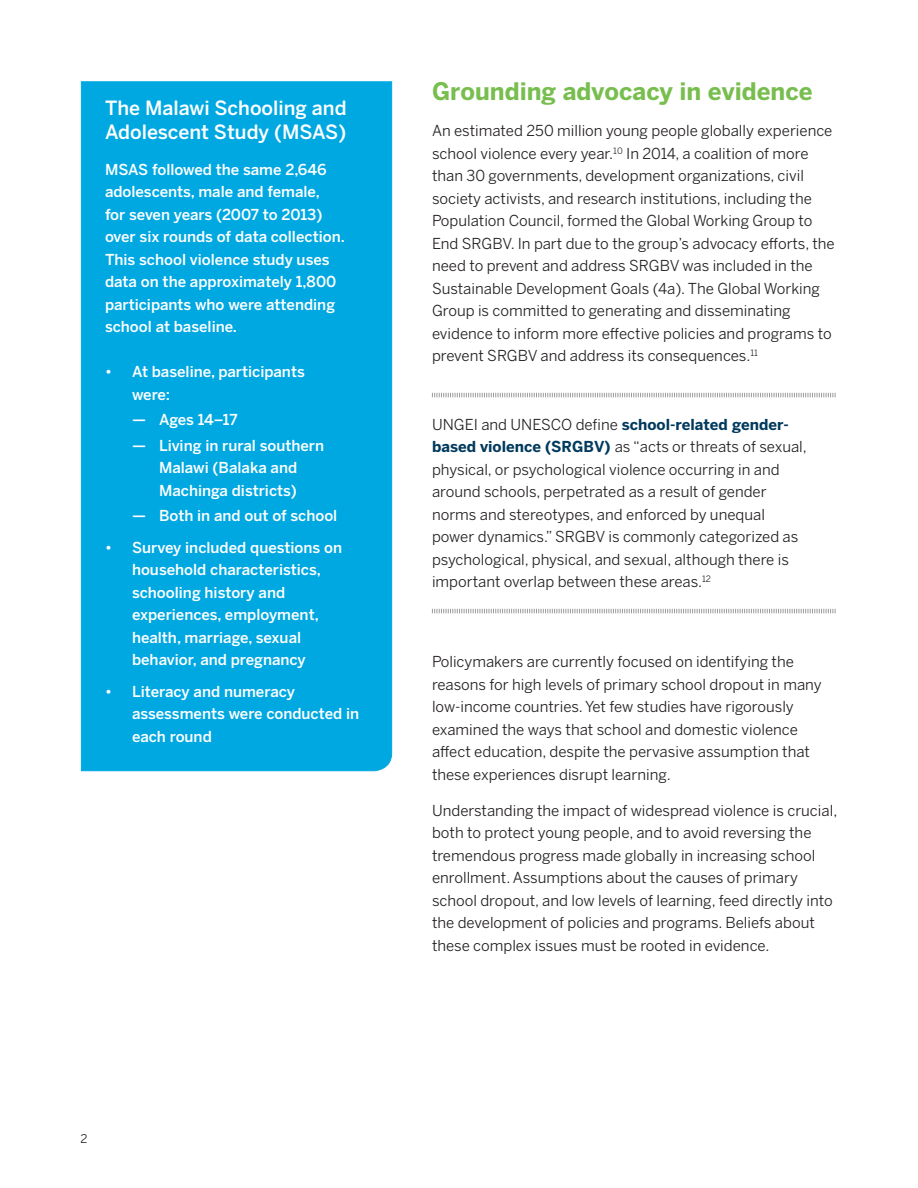
<style>
.page{position:relative;width:918px;height:1188px;background:#fff}
.page>*{position:absolute;margin:0;border:0;box-sizing:border-box;transform-origin:0 0}
.SUBTITLE{font:700 24px "Benton Sans";color:#77be4e}
.t1{font:500 19.5px/24px "Benton Sans";color:#fff}
.t2{font:15px/22.5px "Benton Sans";color:#231f20}
.t3{font:500 15px/22.5px "Benton Sans";color:#fff}
.t4{font:12px "Benton Sans";color:#231f20}
.s1{font-weight:700;color:#003a5d}
</style>
<div class="page">
<div style="left:81px;top:81px;width:311px;height:690px;background:#00a8e2"></div>
<svg style="left:432px;top:393px;width:404px;height:4px"></svg>
<svg style="left:432px;top:609px;width:404px;height:4px"></svg>
<p class="t1" style="left:105px;top:95px;width:243px">The Malawi Schooling and<br>Adolescent Study (MSAS)</p>
<p class="t3" style="left:105px;top:158px;width:241px">MSAS followed the same 2,646 adolescents, male and female,<br>for seven years (2007 to 2013) over six rounds of data collection.<br>This school violence study uses data on the approximately 1,800 participants who were attending school at baseline.</p>
<p class="t3" style="left:132px;top:360px;width:174px;text-indent:-27px">• At baseline, participants were:</p>
<p class="t3" style="left:132px;top:408px;width:107px">— Ages 14–17</p>
<p class="t3" style="left:132px;top:434px;width:194px;text-align:center">— Living in rural southern<br>Malawi (Balaka and<br>Machinga districts)</p>
<p class="t3" style="left:132px;top:504px;width:207px">— Both in and out of school</p>
<p class="t3" style="left:132px;top:536px;width:212px;text-indent:-27px">• Survey included questions on household characteristics, schooling history and experiences, employment, health, marriage, sexual behavior, and pregnancy</p>
<p class="t3" style="left:132px;top:680px;width:229px;text-indent:-27px">• Literacy and numeracy assessments were conducted in each round</p>
<p class="t4" style="left:80px;top:1132px;width:9px">2</p>
<p class="SUBTITLE" style="left:432px;top:77px;width:382px">Grounding advocacy in evidence</p>
<p class="t2" style="left:432px;top:119px;width:404px">An estimated 250 million young people globally experience school violence every year.<sup>10</sup> In 2014, a coalition of more than 30 governments, development organizations, civil society activists, and research institutions, including the Population Council, formed the Global Working Group to End SRGBV. In part due to the group’s advocacy efforts, the need to prevent and address SRGBV was included in the Sustainable Development Goals (4a). The Global Working Group is committed to generating and disseminating evidence to inform more effective policies and programs to prevent SRGBV and address its consequences.<sup>11</sup></p>
<p class="t2" style="left:432px;top:413px;width:376px">UNGEI and UNESCO define <span class="s1">school-related gender&shy;based violence (SRGBV)</span> as “acts or threats of sexual, physical, or psychological violence occurring in and around schools, perpetrated as a result of gender norms and stereotypes, and enforced by unequal power dynamics.” SRGBV is commonly categorized as psychological, physical, and sexual, although there is important overlap between these areas.<sup>12</sup></p>
<p class="t2" style="left:432px;top:650px;width:391px">Policymakers are currently focused on identifying the reasons for high levels of primary school dropout in many low-income countries. Yet few studies have rigorously examined the ways that school and domestic violence affect education, despite the pervasive assumption that these experiences disrupt learning.</p>
<p class="t2" style="left:432px;top:799px;width:407px">Understanding the impact of widespread violence is crucial, both to protect young people, and to avoid reversing the tremendous progress made globally in increasing school enrollment. Assumptions about the causes of primary school dropout, and low levels of learning, feed directly into the development of policies and programs. Beliefs about these complex issues must be rooted in evidence.</p>
</div>
